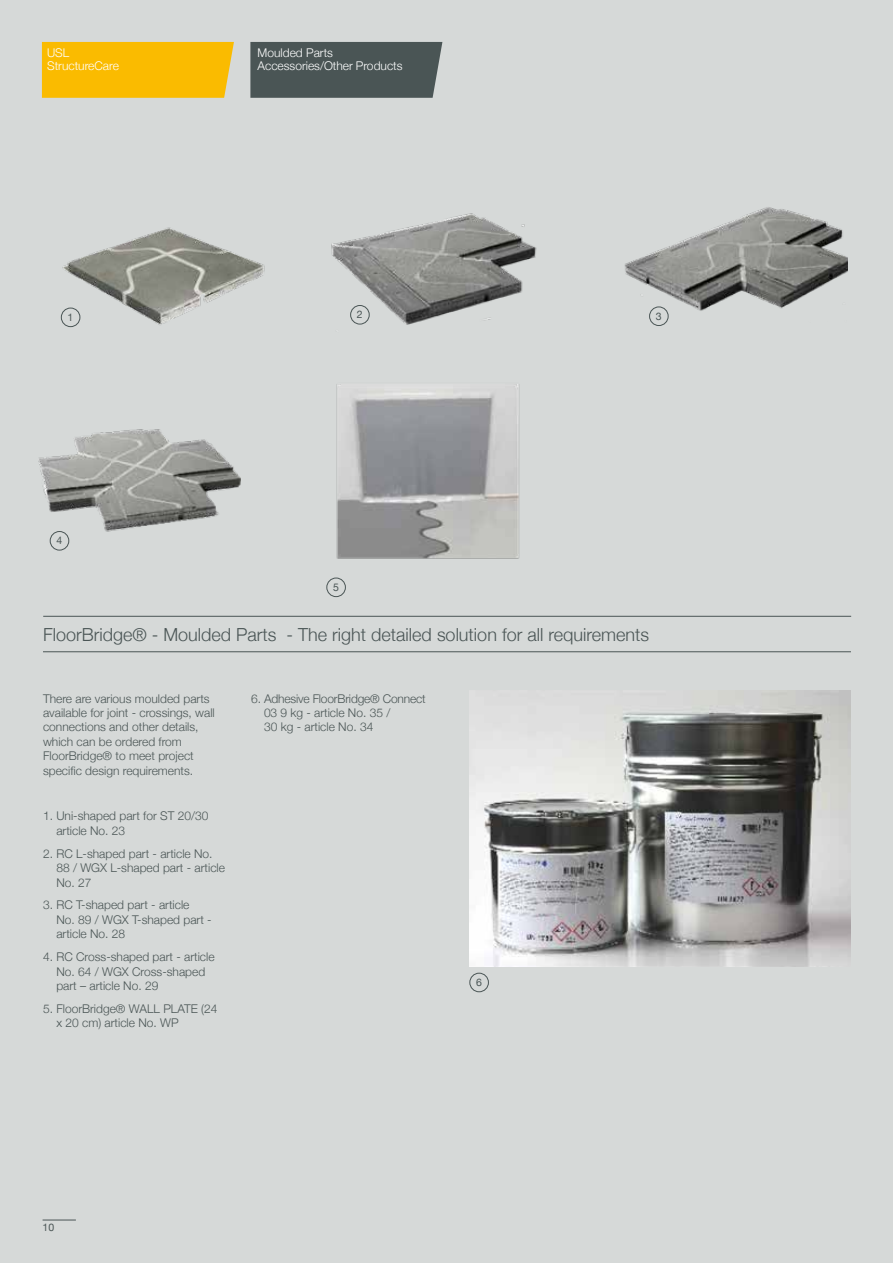
<style>
.page{position:relative;width:893px;height:1263px;background:#d6d9d8}
.page>*{position:absolute;margin:0;border:0;box-sizing:border-box;transform-origin:0 0}
.t1{font:300 18px "Helvetica Neue";color:#4a5555}
.t2{font:300 12px/14.4px "Helvetica Neue";color:#4a5555}
.t3{font:300 12px/13.5px "Helvetica Neue";color:#fff}
.t4{font:10.5px "Helvetica Neue";color:#4a5555}
</style>
<div class="page">
<hr style="left:43px;top:1219px;width:33px;height:1px;background:#4a5555">
<div style="left:42px;top:42px;width:192px;height:56px;background:#fabb00"></div>
<div style="left:250px;top:42px;width:192px;height:56px;background:#4a5555"></div>
<hr style="left:43px;top:616px;width:808px;height:1px;background:#4a5555">
<hr style="left:43px;top:651px;width:808px;height:1px;background:#4a5555">
<img style="left:469px;top:690px;width:381px;height:277px">
<img style="left:331px;top:213px;width:206px;height:112px">
<img style="left:60px;top:227px;width:205px;height:101px">
<img style="left:624px;top:207px;width:224px;height:119px">
<img style="left:38px;top:429px;width:203px;height:122px">
<img style="left:336px;top:384px;width:184px;height:175px">
<div style="left:61px;top:308px;width:19px;height:19px;border:1px solid #4a5555;border-radius:50%"></div>
<div style="left:350px;top:305px;width:20px;height:19px;border:1px solid #4a5555;border-radius:50%"></div>
<div style="left:649px;top:307px;width:19px;height:19px;border:1px solid #4a5555;border-radius:50%"></div>
<div style="left:326px;top:578px;width:20px;height:19px;border:1px solid #4a5555;border-radius:50%"></div>
<div style="left:50px;top:531px;width:19px;height:19px;border:1px solid #4a5555;border-radius:50%"></div>
<div style="left:469px;top:973px;width:20px;height:19px;border:1px solid #4a5555;border-radius:50%"></div>
<p class="t3" style="left:47px;top:45px;width:73px">USL<br>StructureCare</p>
<p class="t3" style="left:258px;top:45px;width:146px">Moulded Parts<br>Accessories/Other Products</p>
<p class="t4" style="left:68px;top:310px;width:7px">1</p>
<p class="t4" style="left:357px;top:307px;width:7px">2</p>
<p class="t4" style="left:656px;top:308px;width:7px">3</p>
<p class="t4" style="left:56px;top:533px;width:7px">4</p>
<p class="t4" style="left:333px;top:580px;width:7px">5</p>
<h1 class="t1" style="left:43px;top:620px;width:607px">FloorBridge® - Moulded Parts - The right detailed solution for all requirements</h1>
<p class="t2" style="left:43px;top:690px;width:173px">There are various moulded parts available for joint - crossings, wall connections and other details, which can be ordered from<br>FloorBridge® to meet project specific design requirements.</p>
<p class="t2" style="left:56px;top:808px;width:154px;text-indent:-13px">1. Uni-shaped part for ST 20/30 article No. 23</p>
<p class="t2" style="left:56px;top:845px;width:170px;text-indent:-13px">2. RC L-shaped part - article No.<br>88 / WGX L-shaped part - article<br>No. 27</p>
<p class="t2" style="left:56px;top:897px;width:157px;text-indent:-13px">3. RC T-shaped part - article<br>No. 89 / WGX T-shaped part - article No. 28</p>
<p class="t2" style="left:56px;top:949px;width:160px;text-indent:-13px">4. RC Cross-shaped part - article<br>No. 64 / WGX Cross-shaped part – article No. 29</p>
<p class="t2" style="left:56px;top:1000px;width:163px;text-indent:-13px">5. FloorBridge® WALL PLATE (24 x 20 cm) article No. WP</p>
<p class="t2" style="left:264px;top:690px;width:163px;text-indent:-13px">6. Adhesive FloorBridge® Connect<br>03 9 kg - article No. 35 /<br>30 kg - article No. 34</p>
<p class="t4" style="left:476px;top:975px;width:7px">6</p>
<p class="t4" style="left:43px;top:1220px;width:13px">10</p>
</div>
